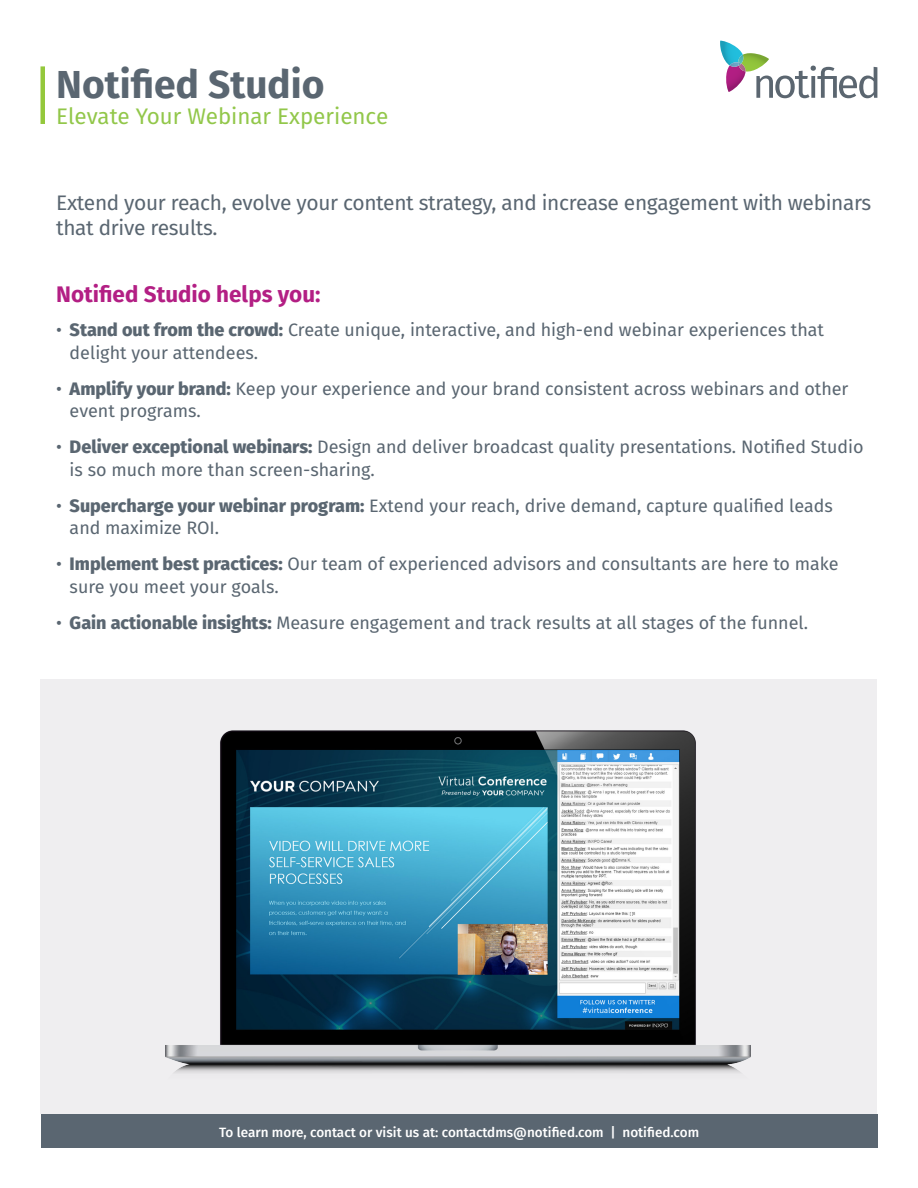
<style>
.page{position:relative;width:918px;height:1188px;background:#fff}
.page>*{position:absolute;margin:0;border:0;box-sizing:border-box;transform-origin:0 0}
.t1{font:700 39px "Fira Sans";color:#5a6671}
.t2{font:22.5px "Fira Sans";color:#92c74a}
.Section{font:700 22.5px "Fira Sans";color:#b31f84}
.t3{font:21px/25.5px "Fira Sans";letter-spacing:-.015em;color:#5a6671}
.t4{font:18px/22.5px "Fira Sans";color:#5a6671}
.t5{font:500 13.5px "Fira Sans";color:#fff}
.s1{font-weight:800}
</style>
<div class="page">
<div style="left:40px;top:66px;width:5px;height:58px;background:#94c83c"></div>
<svg style="left:720px;top:41px;width:157px;height:57px"></svg>
<div style="left:41px;top:1114px;width:837px;height:34px;background:#5a6671"></div>
<div style="left:40px;top:679px;width:837px;height:435px;background:#efeef0"></div>
<img style="left:165px;top:730px;width:586px;height:343px">
<p class="t1" style="left:56px;top:52px;width:270px">Notified Studio</p>
<p class="t2" style="left:56px;top:99px;width:334px">Elevate Your Webinar Experience</p>
<p class="t3" style="left:56px;top:189px;width:817px">Extend your reach, evolve your content strategy, and increase engagement with webinars that drive results.</p>
<p class="Section" style="left:56px;top:275px;width:266px">Notified Studio helps you:</p>
<p class="t4" style="left:70px;top:318px;width:756px;text-indent:-14px">• <span class="s1">Stand out from the crowd:</span> Create unique, interactive, and high-end webinar experiences that delight your attendees.</p>
<p class="t4" style="left:70px;top:377px;width:780px;text-indent:-14px">• <span class="s1">Amplify your brand:</span> Keep your experience and your brand consistent across webinars and other event programs.</p>
<p class="t4" style="left:70px;top:435px;width:795px;text-indent:-14px">• <span class="s1">Deliver exceptional webinars:</span> Design and deliver broadcast quality presentations. Notified Studio is so much more than screen-sharing.</p>
<p class="t4" style="left:70px;top:494px;width:765px;text-indent:-14px">• <span class="s1">Supercharge your webinar program:</span> Extend your reach, drive demand, capture qualified leads and maximize ROI.</p>
<p class="t4" style="left:70px;top:552px;width:771px;text-indent:-14px">• <span class="s1">Implement best practices:</span> Our team of experienced advisors and consultants are here to make sure you meet your goals.</p>
<p class="t4" style="left:56px;top:611px;width:754px">• <span class="s1">Gain actionable insights:</span> Measure engagement and track results at all stages of the funnel.</p>
<p class="t5" style="left:219px;top:1121px;width:481px">To learn more, contact or visit us at: contactdms@notified.com | notified.com</p>
</div>
